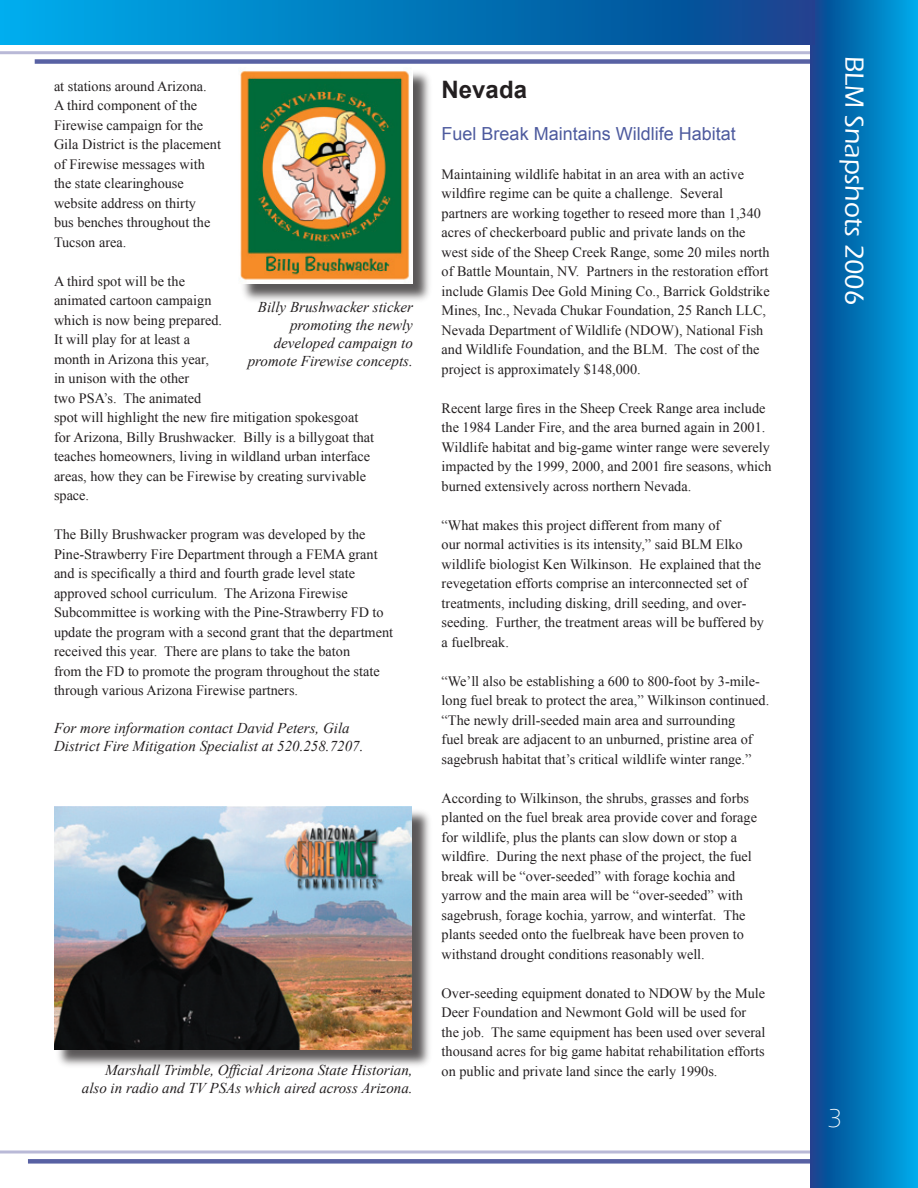
<style>
.page{position:relative;width:918px;height:1188px;background:#fff}
.page>*{position:absolute;margin:0;border:0;box-sizing:border-box;transform-origin:0 0}
.t1{font:500 27px "Eras ITC";color:#fff}
.t2{font:300 27px "Eras ITC";color:#fff}
.t3{font:700 24px "Arial";color:#231f20}
.t4{font:18px "Arial";color:#4d5a9e}
.t5{font:italic 15px/18px "Times New Roman";color:#231f20;text-align:right}
.t6{font:14.25px/19.5px "Times New Roman";color:#231f20}
</style>
<div class="page">
<hr style="left:0;top:51px;width:814px;height:3px;background:#b9b9d7">
<svg style="left:0;top:1150px;width:810px;height:4px;background:#cacae0"></svg>
<div style="left:35px;top:59px;width:782px;height:5px;background:#5861a3"></div>
<svg style="left:810px;top:0;width:108px;height:1188px;background:#0475b9"></svg>
<svg style="left:0;top:0;width:814px;height:44px;background:#0377bb"></svg>
<div style="left:28px;top:1159px;width:782px;height:5px;background:#5861a3"></div>
<div style="left:240px;top:68px;width:193px;height:236px;background:#231f20;opacity:.75"></div>
<img style="left:240px;top:68px;width:173px;height:216px">
<div style="left:55px;top:807px;width:378px;height:262px;background:#231f20;opacity:.75"></div>
<img style="left:54px;top:807px;width:358px;height:242px">
<p class="t6" style="left:54px;top:76px;width:169px">at stations around Arizona.<br>A third component of the<br>Firewise campaign for the<br>Gila District is the placement of Firewise messages with the state clearinghouse website address on thirty<br>bus benches throughout the<br>Tucson area.</p>
<p class="t6" style="left:54px;top:271px;width:322px">A third spot will be the<br>animated cartoon campaign<br>which is now being prepared.<br>It will play for at least a<br>month in Arizona this year,<br>in unison with the other<br>two PSA’s. The animated<br>spot will highlight the new fire mitigation spokesgoat for Arizona, Billy Brushwacker. Billy is a billygoat that teaches homeowners, living in wildland urban interface areas, how they can be Firewise by creating survivable space.</p>
<p class="t6" style="left:54px;top:525px;width:341px">The Billy Brushwacker program was developed by the Pine-Strawberry Fire Department through a FEMA grant and is specifically a third and fourth grade level state approved school curriculum. The Arizona Firewise Subcommittee is working with the Pine-Strawberry FD to update the program with a second grant that the department received this year. There are plans to take the baton<br>from the FD to promote the program throughout the state through various Arizona Firewise partners.</p>
<p class="t5" style="left:54px;top:719px;width:311px;text-align:left">For more information contact David Peters, Gila<br>District Fire Mitigation Specialist at 520.258.7207.</p>
<p class="t5" style="left:248px;top:298px;width:167px">Billy Brushwacker sticker promoting the newly developed campaign to promote Firewise concepts.</p>
<p class="t5" style="left:82px;top:1060px;width:332px">Marshall Trimble, Official Arizona State Historian, also in radio and TV PSAs which aired across Arizona.</p>
<h2 class="t3" style="left:442px;top:74px;width:87px">Nevada</h2>
<p class="t4" style="left:442px;top:121px;width:296px">Fuel Break Maintains Wildlife Habitat</p>
<p class="t6" style="left:442px;top:164px;width:330px">Maintaining wildlife habitat in an area with an active wildfire regime can be quite a challenge. Several partners are working together to reseed more than 1,340 acres of checkerboard public and private lands on the west side of the Sheep Creek Range, some 20 miles north of Battle Mountain, NV. Partners in the restoration effort include Glamis Dee Gold Mining Co., Barrick Goldstrike Mines, Inc., Nevada Chukar Foundation, 25 Ranch LLC, Nevada Department of Wildlife (NDOW), National Fish and Wildlife Foundation, and the BLM. The cost of the project is approximately $148,000.</p>
<p class="t6" style="left:442px;top:398px;width:332px">Recent large fires in the Sheep Creek Range area include the 1984 Lander Fire, and the area burned again in 2001.<br>Wildlife habitat and big-game winter range were severely impacted by the 1999, 2000, and 2001 fire seasons, which burned extensively across northern Nevada.</p>
<p class="t6" style="left:442px;top:515px;width:324px">“What makes this project different from many of<br>our normal activities is its intensity,” said BLM Elko wildlife biologist Ken Wilkinson. He explained that the revegetation efforts comprise an interconnected set of treatments, including disking, drill seeding, and over&shy;seeding. Further, the treatment areas will be buffered by a fuelbreak.</p>
<p class="t6" style="left:442px;top:671px;width:329px">“We’ll also be establishing a 600 to 800-foot by 3-mile&shy;long fuel break to protect the area,” Wilkinson continued. “The newly drill-seeded main area and surrounding<br>fuel break are adjacent to an unburned, pristine area of sagebrush habitat that’s critical wildlife winter range.”</p>
<p class="t6" style="left:442px;top:788px;width:317px">According to Wilkinson, the shrubs, grasses and forbs planted on the fuel break area provide cover and forage for wildlife, plus the plants can slow down or stop a wildfire. During the next phase of the project, the fuel break will be “over-seeded” with forage kochia and yarrow and the main area will be “over-seeded” with sagebrush, forage kochia, yarrow, and winterfat. The plants seeded onto the fuelbreak have been proven to withstand drought conditions reasonably well.</p>
<p class="t6" style="left:442px;top:983px;width:325px">Over-seeding equipment donated to NDOW by the Mule Deer Foundation and Newmont Gold will be used for the job. The same equipment has been used over several thousand acres for big game habitat rehabilitation efforts on public and private land since the early 1990s.</p>
<h1 class="t1" style="left:870px;top:56px;width:251px;rotate:90deg">BLM Snapshots 2006</h1>
<h1 class="t2" style="left:827px;top:1103px;width:16px">3</h1>
</div>
